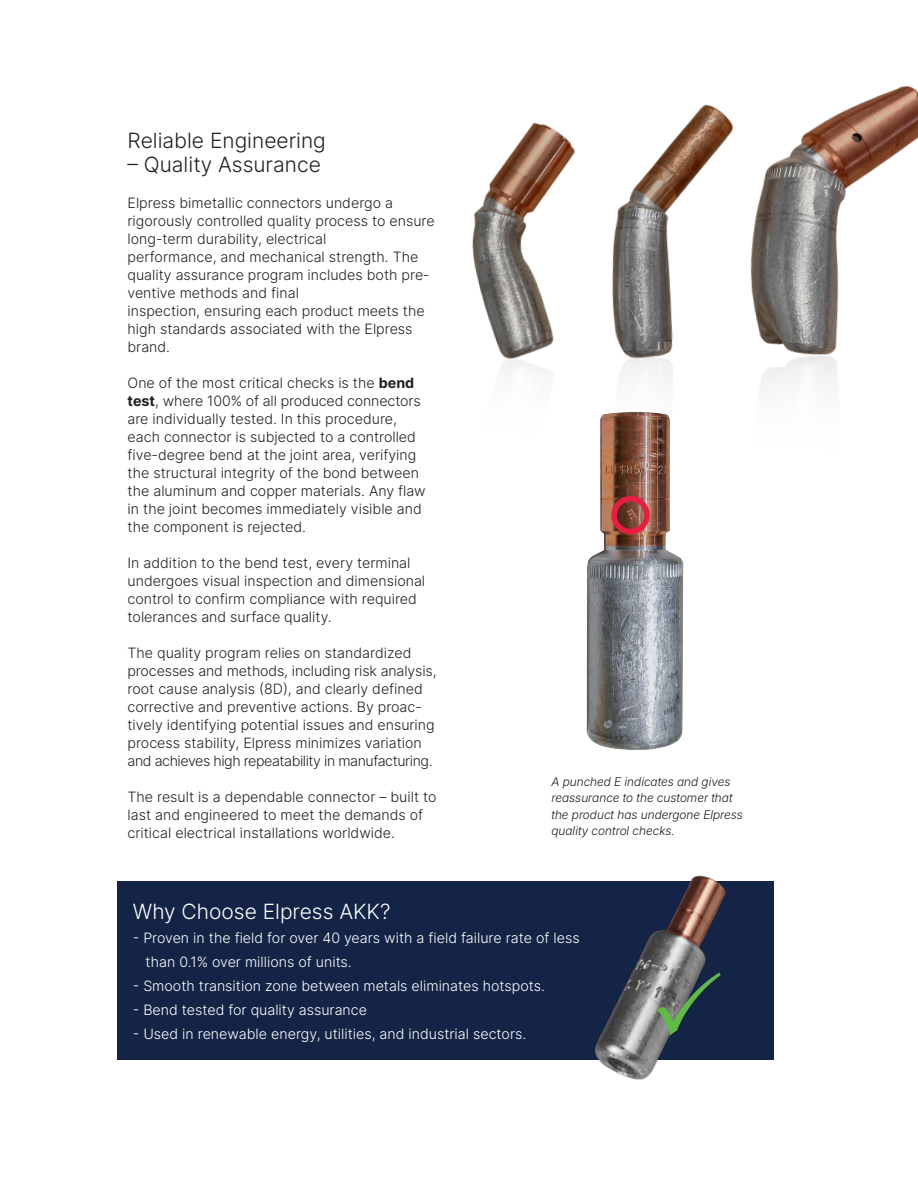
<style>
.page{position:relative;width:918px;height:1188px;background:#fff}
.page>*{position:absolute;margin:0;border:0;box-sizing:border-box;transform-origin:0 0}
.t1{font:300 21px "Inter";color:#231f20}
.t2{font:300 21px "Inter";color:#fff}
.t3{font:300 14.25px/18px "Inter";color:#231f20}
.t4{font:300 14.25px/24px "Inter";color:#fff}
.t5{font:italic 300 12px/16.5px "Inter 18 pt";color:#231f20}
.s1{font-weight:700}
</style>
<div class="page">
<img style="left:586px;top:632px;width:97px;height:118px">
<div style="left:117px;top:881px;width:657px;height:179px;background:#142447"></div>
<img style="left:595px;top:875px;width:131px;height:205px">
<img style="left:472px;top:86px;width:446px;height:227px">
<img style="left:487px;top:313px;width:351px;height:319px">
<svg style="left:656px;top:971px;width:65px;height:64px"></svg>
<p class="t1" style="left:128px;top:125px;width:200px">Reliable Engineering</p>
<p class="t1" style="left:128px;top:149px;width:195px">– Quality Assurance</p>
<p class="t3" style="left:128px;top:193px;width:309px">Elpress bimetallic connectors undergo a rigorously controlled quality process to ensure long-term durability, electrical<br>performance, and mechanical strength. The quality assurance program includes both pre&shy;ventive methods and final<br>inspection, ensuring each product meets the high standards associated with the Elpress brand.</p>
<p class="t3" style="left:128px;top:373px;width:300px">One of the most critical checks is the <span class="s1">bend test</span>, where 100% of all produced connectors are individually tested. In this procedure, each connector is subjected to a controlled five-degree bend at the joint area, verifying the structural integrity of the bond between the aluminum and copper materials. Any flaw in the joint becomes immediately visible and the component is rejected.</p>
<p class="t3" style="left:128px;top:553px;width:299px">In addition to the bend test, every terminal undergoes visual inspection and dimensional control to confirm compliance with required tolerances and surface quality.</p>
<p class="t3" style="left:128px;top:643px;width:311px">The quality program relies on standardized processes and methods, including risk analysis, root cause analysis (8D), and clearly defined corrective and preventive actions. By proac&shy;tively identifying potential issues and ensuring process stability, Elpress minimizes variation and achieves high repeatability in manufacturing.</p>
<p class="t3" style="left:128px;top:787px;width:311px">The result is a dependable connector – built to last and engineered to meet the demands of critical electrical installations worldwide.</p>
<p class="t5" style="left:551px;top:773px;width:193px">A punched E indicates and gives reassurance to the customer that the product has undergone Elpress quality control checks.</p>
<p class="t2" style="left:133px;top:896px;width:259px">Why Choose Elpress AKK?</p>
<p class="t4" style="left:146px;top:925px;width:436px;text-indent:-13px">- Proven in the field for over 40 years with a field failure rate of less than 0.1% over millions of units.</p>
<p class="t4" style="left:133px;top:973px;width:414px">- Smooth transition zone between metals eliminates hotspots.</p>
<p class="t4" style="left:133px;top:997px;width:236px">- Bend tested for quality assurance</p>
<p class="t4" style="left:133px;top:1021px;width:395px">- Used in renewable energy, utilities, and industrial sectors.</p>
</div>
